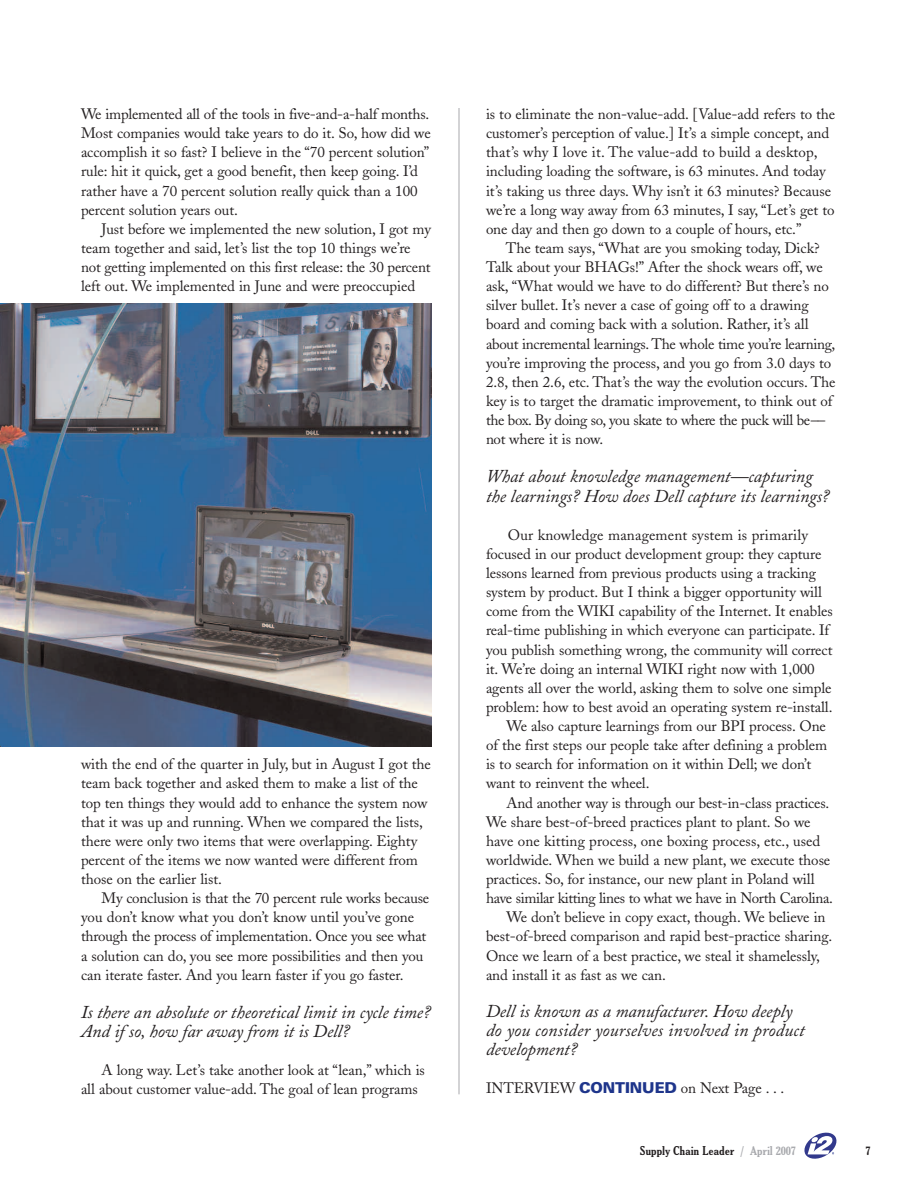
<style>
.page{position:relative;width:918px;height:1188px;background:#fff}
.page>*{position:absolute;margin:0;border:0;box-sizing:border-box;transform-origin:0 0}
.t1{font:italic 18px/19.2px "Adobe Caslon";letter-spacing:-.005em;color:#231f20}
.t2{font:15px/19.2px "Adobe Caslon";letter-spacing:-.005em;color:#231f20}
.t3{font:15px "Adobe Caslon";letter-spacing:-.025em;color:#231f20}
.t4{font:700 condensed 12px "Glouces";letter-spacing:-.005em;color:#231f20}
.s1{font-family:"Univers";font-weight:900;color:#1e358b}
.s2{color:#a8a9ad}
</style>
<div class="page">
<svg style="left:804px;top:1133px;width:33px;height:26px"></svg>
<hr style="left:459px;top:108px;width:1px;height:986px;background:#a8a9ad">
<img style="left:0;top:304px;width:432px;height:442px">
<p class="t2" style="left:81px;top:106px;width:351px">We implemented all of the tools in five-and-a-half months.<br>Most companies would take years to do it. So, how did we accomplish it so fast? I believe in the “70 percent solution” rule: hit it quick, get a good benefit, then keep going. I’d rather have a 70 percent solution really quick than a 100 percent solution years out.</p>
<p class="t2" style="left:81px;top:221px;width:351px;text-indent:21px">Just before we implemented the new solution, I got my team together and said, let’s list the top 10 things we’re not getting implemented on this first release: the 30 percent left out. We implemented in June and were preoccupied</p>
<p class="t2" style="left:81px;top:756px;width:351px">with the end of the quarter in July, but in August I got the team back together and asked them to make a list of the top ten things they would add to enhance the system now that it was up and running. When we compared the lists, there were only two items that were overlapping. Eighty percent of the items we now wanted were different from those on the earlier list.</p>
<p class="t2" style="left:81px;top:890px;width:350px;text-indent:21px">My conclusion is that the 70 percent rule works because you don’t know what you don’t know until you’ve gone through the process of implementation. Once you see what a solution can do, you see more possibilities and then you can iterate faster. And you learn faster if you go faster.</p>
<p class="t1" style="left:81px;top:1005px;width:351px">Is there an absolute or theoretical limit in cycle time?<br>And if so, how far away from it is Dell?</p>
<p class="t2" style="left:81px;top:1062px;width:345px;text-indent:21px">A long way. Let’s take another look at “lean,” which is all about customer value-add. The goal of lean programs</p>
<p class="t2" style="left:486px;top:106px;width:351px">is to eliminate the non-value-add. [Value-add refers to the customer’s perception of value.] It’s a simple concept, and that’s why I love it. The value-add to build a desktop, including loading the software, is 63 minutes. And today it’s taking us three days. Why isn’t it 63 minutes? Because we’re a long way away from 63 minutes, I say, “Let’s get to one day and then go down to a couple of hours, etc.”</p>
<p class="t2" style="left:486px;top:240px;width:351px;text-indent:20px">The team says, “What are you smoking today, Dick?<br>Talk about your BHAGs!” After the shock wears off, we ask, “What would we have to do different? But there’s no silver bullet. It’s never a case of going off to a drawing board and coming back with a solution. Rather, it’s all about incremental learnings. The whole time you’re learning, you’re improving the process, and you go from 3.0 days to 2.8, then 2.6, etc. That’s the way the evolution occurs. The key is to target the dramatic improvement, to think out of the box. By doing so, you skate to where the puck will be–– not where it is now.</p>
<p class="t1" style="left:486px;top:469px;width:345px">What about knowledge management—capturing the learnings? How does Dell capture its learnings?</p>
<p class="t2" style="left:508px;top:527px;width:302px">Our knowledge management system is primarily</p>
<p class="t2" style="left:486px;top:546px;width:337px">focused in our product development group: they capture</p>
<p class="t2" style="left:486px;top:565px;width:332px">lessons learned from previous products using a tracking</p>
<p class="t2" style="left:486px;top:584px;width:337px">system by product. But I think a bigger opportunity will</p>
<p class="t2" style="left:486px;top:603px;width:348px">come from the WIKI capability of the Internet. It enables</p>
<p class="t2" style="left:486px;top:623px;width:345px">real-time publishing in which everyone can participate. If</p>
<p class="t2" style="left:486px;top:642px;width:348px">you publish something wrong, the community will correct</p>
<p class="t2" style="left:486px;top:661px;width:330px">it. We’re doing an internal WIKI right now with 1,000</p>
<p class="t2" style="left:486px;top:680px;width:347px">agents all over the world, asking them to solve one simple</p>
<p class="t2" style="left:486px;top:699px;width:348px">problem: how to best avoid an operating system re-install.</p>
<p class="t2" style="left:506px;top:718px;width:321px">We also capture learnings from our BPI process. One</p>
<p class="t2" style="left:486px;top:737px;width:343px">of the first steps our people take after defining a problem</p>
<p class="t2" style="left:486px;top:756px;width:327px">is to search for information on it within Dell; we don’t</p>
<p class="t2" style="left:486px;top:776px;width:165px">want to reinvent the wheel.</p>
<p class="t2" style="left:507px;top:795px;width:324px">And another way is through our best-in-class practices.</p>
<p class="t2" style="left:486px;top:814px;width:326px">We share best-of-breed practices plant to plant. So we</p>
<p class="t2" style="left:486px;top:833px;width:336px">have one kitting process, one boxing process, etc., used</p>
<p class="t2" style="left:486px;top:852px;width:346px">worldwide. When we build a new plant, we execute those</p>
<p class="t2" style="left:486px;top:871px;width:330px">practices. So, for instance, our new plant in Poland will</p>
<p class="t3" style="left:486px;top:893px;width:348px">have similar kitting lines to what we have in North Carolina.</p>
<p class="t2" style="left:506px;top:909px;width:321px">We don’t believe in copy exact, though. We believe in</p>
<p class="t2" style="left:486px;top:929px;width:348px">best-of-breed comparison and rapid best-practice sharing.</p>
<p class="t2" style="left:486px;top:948px;width:335px">Once we learn of a best practice, we steal it shamelessly,</p>
<p class="t2" style="left:486px;top:967px;width:182px">and install it as fast as we can.</p>
<p class="t1" style="left:486px;top:1005px;width:320px;line-height:18.6px">Dell is known as a manufacturer. How deeply do you consider yourselves involved in product development?</p>
<p class="t2" style="left:486px;top:1080px;width:300px">INTERVIEW <span class="s1">CONTINUED</span> on Next Page . . .</p>
<p class="t4" style="left:640px;top:1146px;width:158px">Supply Chain Leader <span class="s2">/ April 2007</span></p>
<p class="t4" style="left:866px;top:1146px;width:7px">7</p>
</div>
